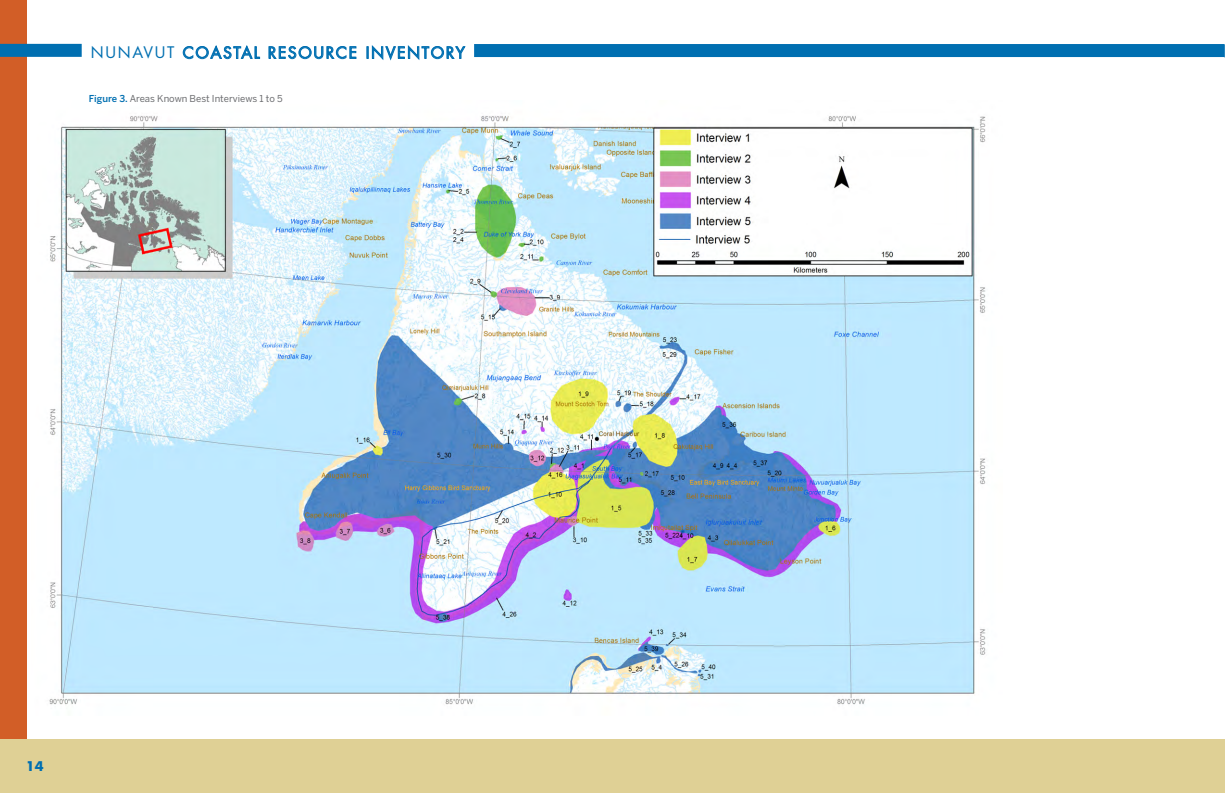
<style>
.page{position:relative;width:1225px;height:793px;background:#fff}
.page>*{position:absolute;margin:0;border:0;box-sizing:border-box;transform-origin:0 0}
.t1{font:15.5px "Futura";letter-spacing:.11em;color:#006fb1}
.t2{font:700 13px "Futura";color:#006fb1}
.Figure_Table{font:9.5px "Benton Sans";color:#6c6d70}
.s1{font-weight:500;color:#006fb1}
</style>
<div class="page">
<div style="left:0;top:0;width:26px;height:792px;background:#d25e27"></div>
<hr style="left:1223px;top:739px;width:1px;height:53px;background:#dfd095">
<div style="left:0;top:739px;width:1223px;height:53px;background:#dfd095"></div>
<div style="left:474px;top:44px;width:749px;height:13px;background:#006fb1"></div>
<div style="left:0;top:44px;width:82px;height:13px;background:#006fb1"></div>
<svg style="left:1223px;top:44px;width:1px;height:13px"></svg>
<svg style="left:182px;top:45px;width:78px;height:14px"></svg>
<svg style="left:268px;top:46px;width:89px;height:13px"></svg>
<svg style="left:366px;top:45px;width:100px;height:16px"></svg>
<img style="left:49px;top:116px;width:937px;height:589px">
<h1 class="t1" style="left:91px;top:42px;width:375px">NUNAVUT COASTAL RESOURCE INVENTORY</h1>
<p class="Figure_Table" style="left:89px;top:93px;width:195px"><span class="s1">Figure 3.</span> Areas Known Best Interviews 1 to 5</p>
<h2 class="t2" style="left:26px;top:756px;width:19px">14</h2>
</div>
